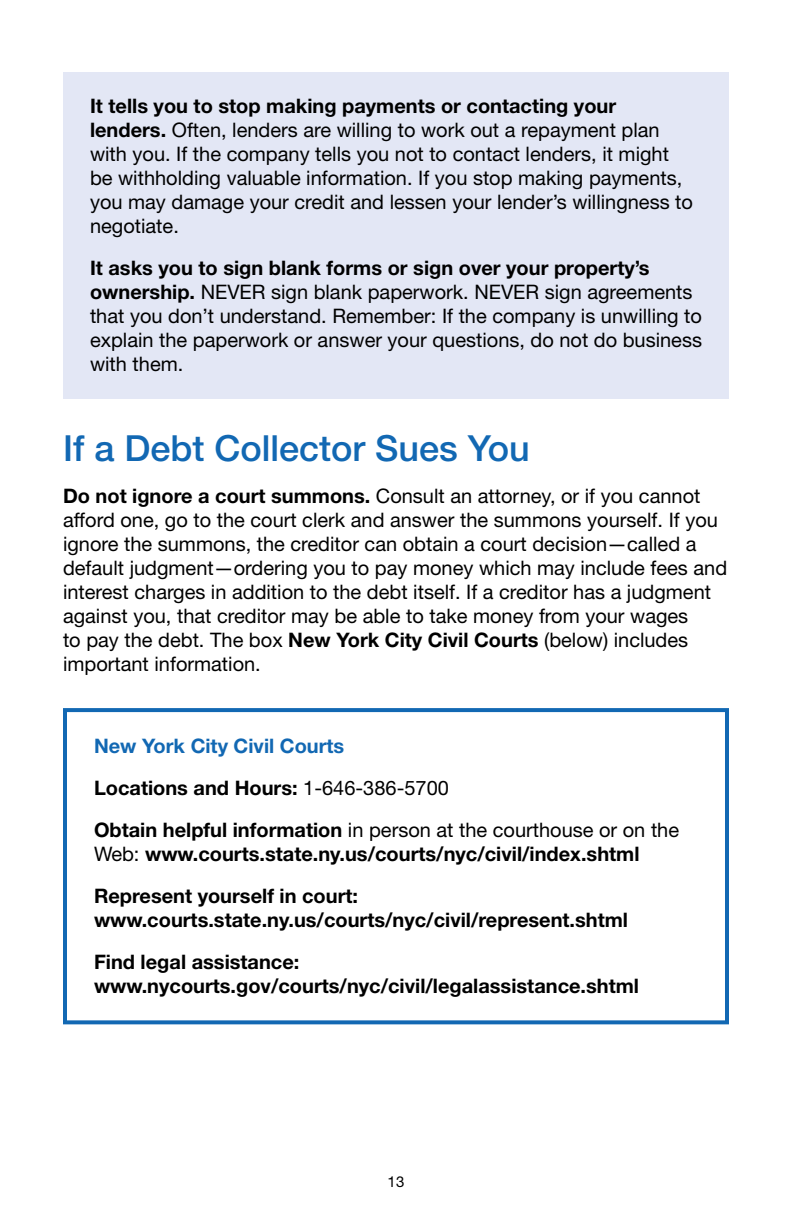
<style>
.page{position:relative;width:792px;height:1224px;background:#fff}
.page>*{position:absolute;margin:0;border:0;box-sizing:border-box;transform-origin:0 0}
.t1{font:500 36px "Helvetica Neue LT Std";color:#1268b3}
.t2{font:20px/24px "Helvetica Neue LT Std";color:#000}
.t3{font:700 20px/42px "Helvetica Neue LT Std";color:#000}
.t4{font:15px "Helvetica Neue LT Std";color:#000}
.s1{font-weight:700}
.s2{font-weight:700;color:#1268b3}
.s3{font-weight:400}
</style>
<div class="page">
<div style="left:63px;top:708px;width:666px;height:316px;border:4px solid #1268b3"></div>
<div style="left:63px;top:72px;width:666px;height:326px;background:#e3e7f5"></div>
<p class="t2" style="left:90px;top:94px;width:605px"><span class="s1">It tells you to stop making payments or contacting your lenders.</span> Often, lenders are willing to work out a repayment plan with you. If the company tells you not to contact lenders, it might be withholding valuable information. If you stop making payments, you may damage your credit and lessen your lender’s willingness to negotiate.</p>
<p class="t2" style="left:90px;top:256px;width:614px"><span class="s1">It asks you to sign blank forms or sign over your property’s ownership.</span> NEVER sign blank paperwork. NEVER sign agreements that you don’t understand. Remember: If the company is unwilling to explain the paperwork or answer your questions, do not do business with them.</p>
<h1 class="t1" style="left:63px;top:427px;width:468px">If a Debt Collector Sues You</h1>
<p class="t2" style="left:63px;top:484px;width:666px"><span class="s1">Do not ignore a court summons.</span> Consult an attorney, or if you cannot afford one, go to the court clerk and answer the summons yourself. If you ignore the summons, the creditor can obtain a court decision—called a default judgment—ordering you to pay money which may include fees and interest charges in addition to the debt itself. If a creditor has a judgment against you, that creditor may be able to take money from your wages<br>to pay the debt. The box <span class="s1">New York City Civil Courts</span> (below) includes important information.</p>
<p class="t2" style="left:94px;top:725px;width:587px;line-height:42px"><span class="s2">New York City Civil Courts<br></span><span class="s1">Locations and Hours:</span> 1-646-386-5700<br><span class="s1">Obtain helpful information</span> in person at the courthouse or on the</p>
<p class="t3" style="left:94px;top:833px;width:547px"><span class="s3">Web:</span> www.courts.state.ny.us/courts/nyc/civil/index.shtml<br>Represent yourself in court:</p>
<p class="t3" style="left:94px;top:899px;width:536px">www.courts.state.ny.us/courts/nyc/civil/represent.shtml<br>Find legal assistance:</p>
<p class="t3" style="left:94px;top:965px;width:547px">www.nycourts.gov/courts/nyc/civil/legalassistance.shtml</p>
<p class="t4" style="left:388px;top:1173px;width:18px">13</p>
</div>
